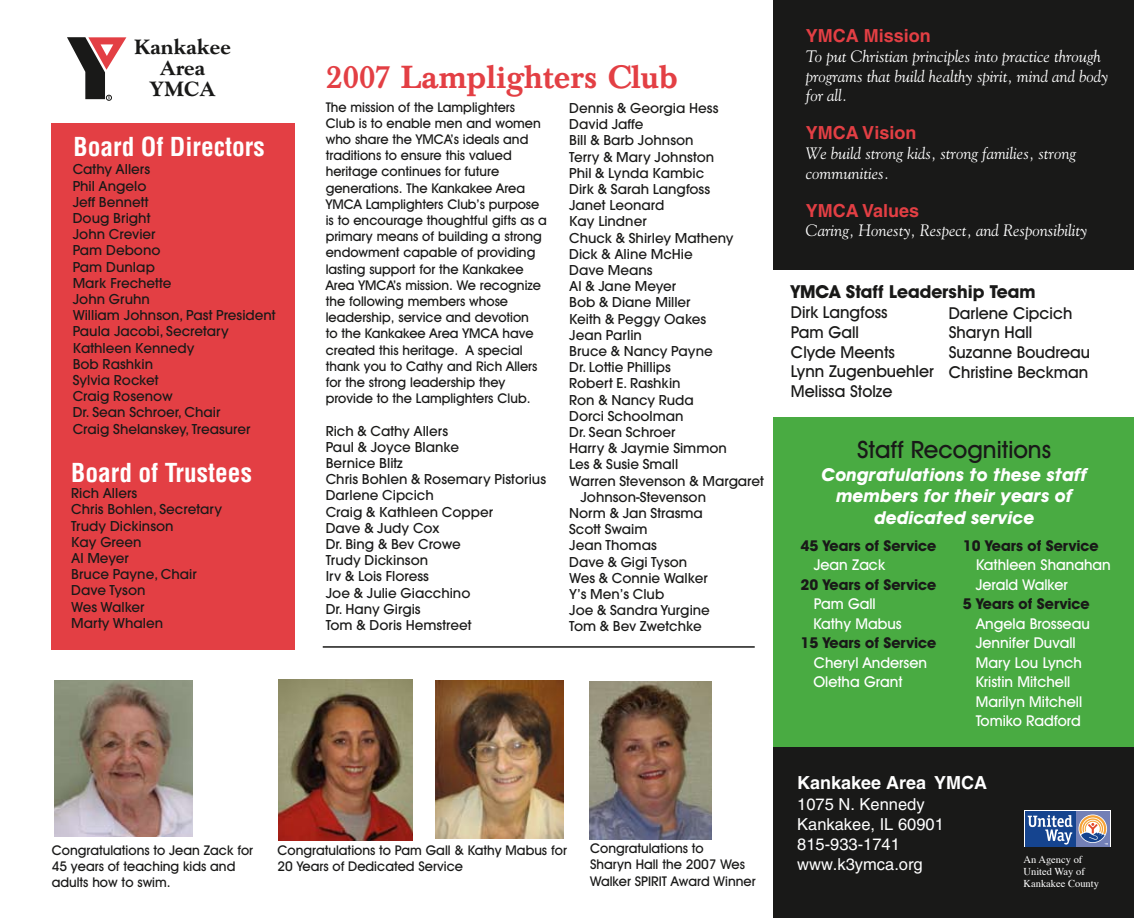
<style>
.page{position:relative;width:1134px;height:918px;background:#fff}
.page>*{position:absolute;margin:0;border:0;box-sizing:border-box;transform-origin:0 0}
.t1{font:500 31.5px "Baskerville BE";color:#e33f44}
.t2{font:700 condensed 25.5px "Helvetica";color:#fff}
.t3{font:500 24px "Avant Garde IT Cby BT";color:#191918}
.t4{font:800 21px/21px "Goudy";color:#191918;text-align:center}
.t5{font:italic 700 18px/21.6px "Avant Garde IT Cby BT";color:#fff;text-align:center}
.t6{font:700 18px "Helvetica";color:#e33f44}
.t7{font:700 18px "Avant Garde IT Cby BT";color:#191918}
.t8{font:700 18px "Helvetica";color:#fff}
.t9{font:italic 16.5px/19.8px "Goudy";color:#fff}
.t10{font:500 16.5px/19.8px "Avant Garde IT Cby BT";color:#191918}
.t11{font:16.5px/19.8px "Helvetica";color:#fff}
.t12{font:500 15px/19.5px "Avant Garde IT Cby BT";color:#fff}
.t13{font:700 15px "Avant Garde IT Cby BT";color:#191918}
.t14{font:500 13.5px/16.2px "Avant Garde";color:#191918}
.t15{font:500 13.5px/16.2px "Avant Garde IT Cby BT";color:#191918}
.t16{font:10.5px/12px "Times";color:#fff}
</style>
<div class="page">
<div style="left:773px;top:417px;width:361px;height:336px;background:#49ab42"></div>
<div style="left:52px;top:123px;width:243px;height:527px;background:#e33f44"></div>
<svg style="left:67px;top:37px;width:59px;height:63px"></svg>
<div style="left:773px;top:0;width:361px;height:270px;background:#191918"></div>
<div style="left:773px;top:747px;width:361px;height:171px;background:#191918"></div>
<div style="left:1024px;top:810px;width:87px;height:36px;background:#fff"></div>
<div style="left:1076px;top:811px;width:34px;height:35px;background:#7380b6"></div>
<div style="left:1025px;top:811px;width:51px;height:35px;background:#15448f"></div>
<svg style="left:1079px;top:815px;width:29px;height:30px"></svg>
<svg style="left:1028px;top:815px;width:45px;height:30px"></svg>
<hr style="left:323px;top:646px;width:432px;height:2px;background:#191918">
<img style="left:54px;top:681px;width:138px;height:156px">
<img style="left:590px;top:681px;width:121px;height:158px">
<img style="left:278px;top:680px;width:134px;height:160px">
<img style="left:435px;top:681px;width:128px;height:158px">
<h3 class="t4" style="left:134px;top:36px;width:98px">Kankakee<br>Area<br>YMCA</h3>
<h2 class="t2" style="left:74px;top:131px;width:193px">Board Of Directors</h2>
<p class="t14" style="left:73px;top:161px;width:205px">Cathy Allers<br>Phil Angelo<br>Jeff Bennett<br>Doug Bright<br>John Crevier<br>Pam Debono<br>Pam Dunlap<br>Mark Frechette<br>John Gruhn<br>William Johnson, Past President<br>Paula Jacobi, Secretary<br>Kathleen Kennedy<br>Bob Rashkin<br>Sylvia Rocket<br>Craig Rosenow<br>Dr. Sean Schroer, Chair<br>Craig Shelanskey, Treasurer</p>
<h2 class="t2" style="left:71px;top:457px;width:182px">Board of Trustees</h2>
<p class="t14" style="left:71px;top:485px;width:152px">Rich Allers<br>Chris Bohlen, Secretary<br>Trudy Dickinson<br>Kay Green<br>Al Meyer<br>Bruce Payne, Chair<br>Dave Tyson<br>Wes Walker<br>Marty Whalen</p>
<h1 class="t1" style="left:326px;top:59px;width:353px">2007 Lamplighters Club</h1>
<p class="t15" style="left:326px;top:98px;width:223px">The mission of the Lamplighters<br>Club is to enable men and women who share the YMCA’s ideals and traditions to ensure this valued heritage continues for future generations. The Kankakee Area<br>YMCA Lamplighters Club’s purpose is to encourage thoughtful gifts as a primary means of building a strong endowment capable of providing lasting support for the Kankakee<br>Area YMCA’s mission. We recognize the following members whose leadership, service and devotion<br>to the Kankakee Area YMCA have created this heritage. A special thank you to Cathy and Rich Allers for the strong leadership they provide to the Lamplighters Club.</p>
<p class="t14" style="left:326px;top:423px;width:222px">Rich &amp; Cathy Allers<br>Paul &amp; Joyce Blanke<br>Bernice Blitz<br>Chris Bohlen &amp; Rosemary Pistorius<br>Darlene Cipcich<br>Craig &amp; Kathleen Copper<br>Dave &amp; Judy Cox<br>Dr. Bing &amp; Bev Crowe<br>Trudy Dickinson<br>Irv &amp; Lois Floress<br>Joe &amp; Julie Giacchino<br>Dr. Hany Girgis<br>Tom &amp; Doris Hemstreet</p>
<p class="t14" style="left:569px;top:100px;width:151px">Dennis &amp; Georgia Hess</p>
<p class="t14" style="left:569px;top:116px;width:76px">David Jaffe</p>
<p class="t14" style="left:569px;top:132px;width:126px">Bill &amp; Barb Johnson</p>
<p class="t14" style="left:569px;top:149px;width:147px">Terry &amp; Mary Johnston</p>
<p class="t14" style="left:569px;top:165px;width:137px">Phil &amp; Lynda Kambic</p>
<p class="t14" style="left:569px;top:181px;width:142px">Dirk &amp; Sarah Langfoss</p>
<p class="t14" style="left:569px;top:197px;width:97px">Janet Leonard</p>
<p class="t14" style="left:569px;top:213px;width:79px">Kay Lindner</p>
<p class="t14" style="left:569px;top:230px;width:166px">Chuck &amp; Shirley Matheny</p>
<p class="t14" style="left:569px;top:246px;width:125px">Dick &amp; Aline McHie</p>
<p class="t14" style="left:569px;top:262px;width:85px">Dave Means</p>
<p class="t14" style="left:569px;top:278px;width:109px">Al &amp; Jane Meyer</p>
<p class="t14" style="left:569px;top:294px;width:123px">Bob &amp; Diane Miller</p>
<p class="t14" style="left:569px;top:311px;width:139px">Keith &amp; Peggy Oakes</p>
<p class="t14" style="left:569px;top:327px;width:74px">Jean Parlin</p>
<p class="t14" style="left:569px;top:343px;width:145px">Bruce &amp; Nancy Payne</p>
<p class="t14" style="left:569px;top:359px;width:103px">Dr. Lottie Phillips</p>
<p class="t14" style="left:569px;top:375px;width:113px">Robert E. Rashkin</p>
<p class="t14" style="left:569px;top:392px;width:126px">Ron &amp; Nancy Ruda</p>
<p class="t14" style="left:569px;top:408px;width:116px">Dorci Schoolman</p>
<p class="t14" style="left:569px;top:424px;width:108px">Dr. Sean Schroer</p>
<p class="t14" style="left:569px;top:440px;width:159px">Harry &amp; Jaymie Simmon</p>
<p class="t14" style="left:569px;top:456px;width:111px">Les &amp; Susie Small</p>
<p class="t14" style="left:569px;top:473px;width:196px">Warren Stevenson &amp; Margaret</p>
<p class="t14" style="left:580px;top:489px;width:127px">Johnson-Stevenson</p>
<p class="t14" style="left:569px;top:505px;width:135px">Norm &amp; Jan Strasma</p>
<p class="t14" style="left:569px;top:521px;width:80px">Scott Swaim</p>
<p class="t14" style="left:569px;top:537px;width:89px">Jean Thomas</p>
<p class="t14" style="left:569px;top:554px;width:120px">Dave &amp; Gigi Tyson</p>
<p class="t14" style="left:569px;top:570px;width:140px">Wes &amp; Connie Walker</p>
<p class="t14" style="left:569px;top:586px;width:97px">Y’s Men’s Club</p>
<p class="t14" style="left:569px;top:602px;width:142px">Joe &amp; Sandra Yurgine</p>
<p class="t14" style="left:569px;top:618px;width:134px">Tom &amp; Bev Zwetchke</p>
<p class="t15" style="left:52px;top:842px;width:203px">Congratulations to Jean Zack for<br>45 years of teaching kids and adults how to swim.</p>
<p class="t15" style="left:277px;top:842px;width:291px">Congratulations to Pam Gall &amp; Kathy Mabus for<br>20 Years of Dedicated Service</p>
<p class="t15" style="left:590px;top:840px;width:167px">Congratulations to<br>Sharyn Hall the 2007 Wes<br>Walker SPIRIT Award Winner</p>
<h3 class="t6" style="left:806px;top:25px;width:127px">YMCA Mission</h3>
<p class="t9" style="left:806px;top:46px;width:304px">To put Christian principles into practice through programs that build healthy spirit, mind and body for all.</p>
<h3 class="t6" style="left:806px;top:122px;width:112px">YMCA Vision</h3>
<p class="t9" style="left:806px;top:143px;width:272px">We build strong kids, strong families, strong communities.</p>
<h3 class="t6" style="left:806px;top:199px;width:115px">YMCA Values</h3>
<p class="t9" style="left:806px;top:220px;width:283px">Caring, Honesty, Respect, and Responsibility</p>
<h3 class="t7" style="left:791px;top:281px;width:246px">YMCA Staff Leadership Team</h3>
<p class="t10" style="left:791px;top:302px;width:144px">Dirk Langfoss<br>Pam Gall<br>Clyde Meents<br>Lynn Zugenbuehler<br>Melissa Stolze</p>
<p class="t10" style="left:949px;top:303px;width:143px">Darlene Cipcich<br>Sharyn Hall<br>Suzanne Boudreau<br>Christine Beckman</p>
<h3 class="t3" style="left:857px;top:435px;width:196px">Staff Recognitions</h3>
<h3 class="t5" style="left:821px;top:463px;width:267px">Congratulations to these staff members for their years of dedicated service</h3>
<p class="t13" style="left:801px;top:537px;width:137px">45 Years of Service</p>
<p class="t12" style="left:814px;top:555px;width:73px">Jean Zack</p>
<p class="t13" style="left:801px;top:576px;width:137px">20 Years of Service</p>
<p class="t12" style="left:813px;top:594px;width:90px">Pam Gall<br>Kathy Mabus</p>
<p class="t13" style="left:801px;top:634px;width:137px">15 Years of Service</p>
<p class="t12" style="left:813px;top:653px;width:115px">Cheryl Andersen<br>Oletha Grant</p>
<p class="t13" style="left:963px;top:537px;width:137px">10 Years of Service</p>
<p class="t12" style="left:976px;top:555px;width:137px">Kathleen Shanahan<br>Jerald Walker</p>
<p class="t13" style="left:963px;top:595px;width:128px">5 Years of Service</p>
<p class="t12" style="left:976px;top:614px;width:116px">Angela Brosseau<br>Jennifer Duvall<br>Mary Lou Lynch<br>Kristin Mitchell<br>Marilyn Mitchell<br>Tomiko Radford</p>
<h3 class="t8" style="left:797px;top:771px;width:191px">Kankakee Area YMCA</h3>
<p class="t11" style="left:797px;top:794px;width:148px">1075 N. Kennedy<br>Kankakee, IL 60901<br>815-933-1741 www.k3ymca.org</p>
<p class="t16" style="left:1024px;top:852px;width:77px">An Agency of<br>United Way of<br>Kankakee County</p>
</div>
